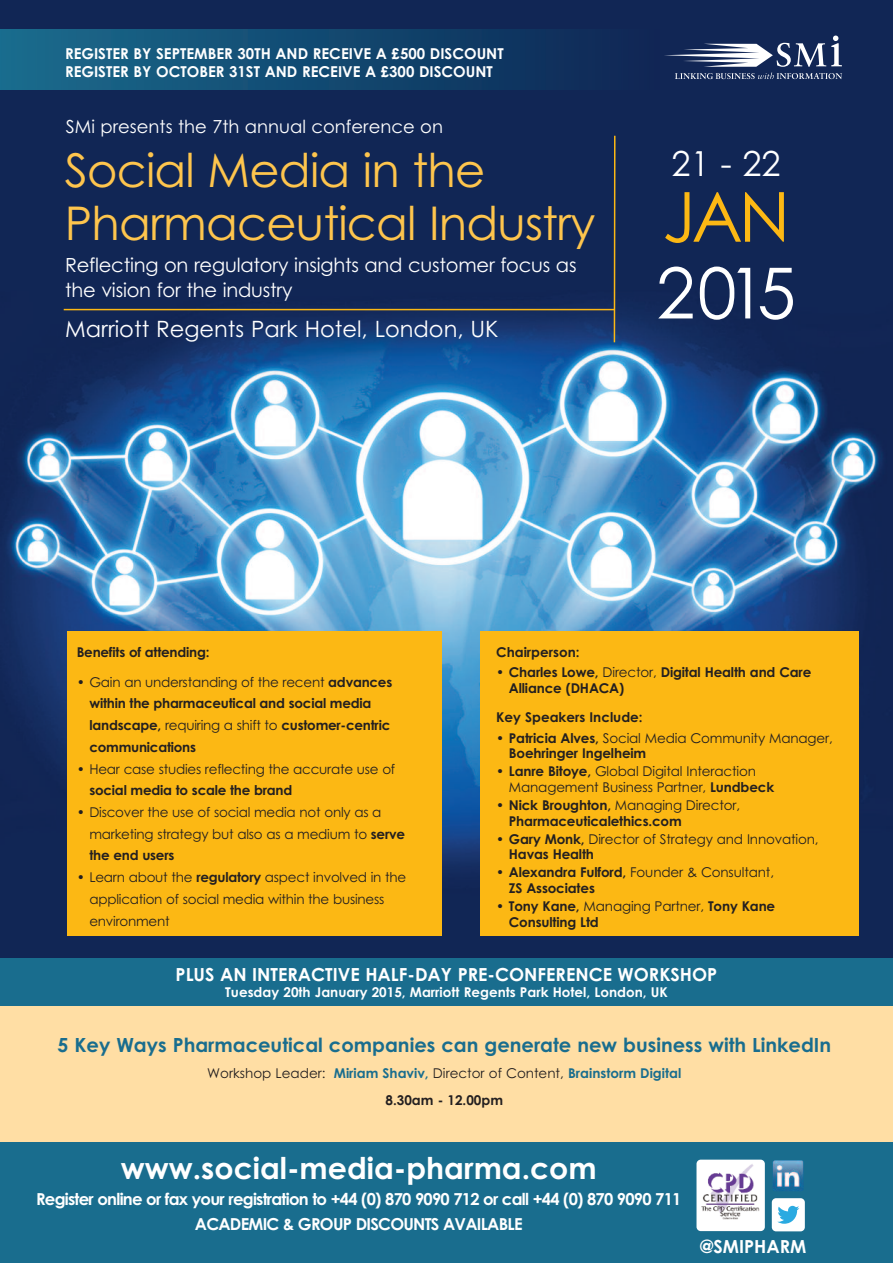
<style>
.page{position:relative;width:893px;height:1263px;background:#fff}
.page>*{position:absolute;margin:0;border:0;box-sizing:border-box;transform-origin:0 0}
.t1{font:70.5px "Century Gothic";color:#fff}
.t2{font:69px "Century Gothic";color:#fcb814}
.t3{font:46.5px/52.8px "Century Gothic";letter-spacing:-.015em;color:#fec54d}
.t4{font:34.5px "Century Gothic";color:#fff}
.t5{font:700 30px "Century Gothic";color:#fff}
.t6{font:22.5px "Century Gothic";color:#fff}
.t7{font:19.5px/25.5px "Century Gothic";letter-spacing:-.01em;color:#fff}
.t8{font:700 19.5px "Century Gothic";color:#196d8e}
.t9{font:700 18px "Century Gothic";color:#fff}
.t10{font:18px "Century Gothic";color:#fff}
.t11{font:700 16.5px/25.5px "Century Gothic";letter-spacing:-.045em;color:#fff;text-align:center}
.t12{font:700 15px/18px "Century Gothic";color:#fff}
.t13{font:700 13.5px/15.8px "Century Gothic";letter-spacing:-.01em;color:#231f20}
.t14{font:13.5px/21.8px "Century Gothic";letter-spacing:-.015em;color:#231f20}
.t15{font:700 13.5px "Century Gothic";color:#fff}
.s1{font-weight:400}
.s2{font-weight:700}
.s3{font-weight:700;color:#196d8e}
</style>
<div class="page">
<img style="left:0;top:0;width:893px;height:959px">
<img style="left:0;top:29px;width:659px;height:61px">
<div style="left:480px;top:631px;width:378px;height:305px;background:#fcb814"></div>
<div style="left:67px;top:631px;width:374px;height:305px;background:#fcb814"></div>
<div style="left:0;top:965px;width:893px;height:178px;background:#ffdea4"></div>
<div style="left:0;top:959px;width:893px;height:47px;background:#196d8e"></div>
<div style="left:0;top:1142px;width:893px;height:121px;background:#196d8e"></div>
<div style="left:696px;top:1159px;width:69px;height:72px;background:#fff;border-radius:4px"></div>
<img style="left:701px;top:1164px;width:59px;height:56px">
<div style="left:772px;top:1198px;width:33px;height:33px;background:#fff;border-radius:4px"></div>
<svg style="left:777px;top:1206px;width:22px;height:18px"></svg>
<img style="left:772px;top:1160px;width:32px;height:31px">
<hr style="left:64px;top:309px;width:551px;height:1px;background:#fcb814">
<hr style="left:614px;top:136px;width:1px;height:206px;background:#fcb814">
<svg style="left:675px;top:73px;width:167px;height:6px"></svg>
<svg style="left:664px;top:36px;width:178px;height:31px"></svg>
<p class="t12" style="left:65px;top:45px;width:440px">REGISTER BY SEPTEMBER 30TH AND RECEIVE A £500 DISCOUNT<br>REGISTER BY OCTOBER 31ST AND RECEIVE A £300 DISCOUNT</p>
<h3 class="t10" style="left:66px;top:117px;width:379px">SMi presents the 7th annual conference on</h3>
<h3 class="t3" style="left:65px;top:145px;width:532px">Social Media in the<br>Pharmaceutical Industry</h3>
<h3 class="t7" style="left:65px;top:252px;width:513px">Reflecting on regulatory insights and customer focus as the vision for the industry</h3>
<h3 class="t6" style="left:65px;top:316px;width:435px">Marriott Regents Park Hotel, London, UK</h3>
<h3 class="t4" style="left:672px;top:144px;width:110px">21 - 22</h3>
<h2 class="t2" style="left:662px;top:178px;width:129px">JAN</h2>
<h1 class="t1" style="left:656px;top:253px;width:141px">2015</h1>
<p class="t13" style="left:77px;top:644px;width:134px">Benefits of attending:</p>
<p class="t13" style="left:89px;top:671px;width:304px;line-height:21.8px;text-indent:-13px"><span class="s1">• Gain an understanding of the recent</span> advances within the pharmaceutical and social media landscape, <span class="s1">requiring a shift to</span> customer-centric communications</p>
<p class="t14" style="left:77px;top:758px;width:320px">• Hear case studies reflecting the accurate use of</p>
<p class="t13" style="left:89px;top:783px;width:204px">social media to scale the brand</p>
<p class="t14" style="left:89px;top:801px;width:317px;text-indent:-13px">• Discover the use of social media not only as a marketing strategy but also as a medium to <span class="s2">serve the end users</span></p>
<p class="t14" style="left:89px;top:866px;width:318px;text-indent:-13px">• Learn about the <span class="s2">regulatory</span> aspect involved in the application of social media within the business environment</p>
<p class="t13" style="left:496px;top:644px;width:85px">Chairperson:</p>
<p class="t13" style="left:509px;top:664px;width:304px;text-indent:-13px"><span class="s1">•</span> Charles Lowe, <span class="s1">Director,</span> Digital Health and Care<br>Alliance (DHACA)</p>
<p class="t13" style="left:496px;top:710px;width:148px">Key Speakers Include:</p>
<p class="t13" style="left:509px;top:730px;width:325px;text-indent:-13px"><span class="s1">•</span> Patricia Alves, <span class="s1">Social Media Community Manager,<br></span>Boehringer Ingelheim</p>
<p class="t14" style="left:509px;top:764px;width:267px;line-height:15.8px;text-indent:-13px"><span class="s2">• Lanre Bitoye,</span> Global Digital Interaction<br>Management Business Partner, <span class="s2">Lundbeck</span></p>
<p class="t13" style="left:509px;top:797px;width:233px;text-indent:-13px">• Nick Broughton, <span class="s1">Managing Director,<br></span>Pharmaceuticalethics.com</p>
<p class="t14" style="left:509px;top:831px;width:311px;line-height:15.8px;text-indent:-13px"><span class="s2">• Gary Monk,</span> Director of Strategy and Innovation,<br><span class="s2">Havas Health</span></p>
<p class="t13" style="left:509px;top:864px;width:267px;text-indent:-13px">• Alexandra Fulford, <span class="s1">Founder &amp; Consultant,<br></span>ZS Associates</p>
<p class="t13" style="left:509px;top:898px;width:268px;text-indent:-13px">• Tony Kane, <span class="s1">Managing Partner,</span> Tony Kane<br>Consulting Ltd</p>
<h3 class="t9" style="left:176px;top:964px;width:543px">PLUS AN INTERACTIVE HALF-DAY PRE-CONFERENCE WORKSHOP</h3>
<p class="t15" style="left:225px;top:985px;width:444px">Tuesday 20th January 2015, Marriott Regents Park Hotel, London, UK</p>
<h3 class="t8" style="left:58px;top:1034px;width:775px">5 Key Ways Pharmaceutical companies can generate new business with LinkedIn</h3>
<p class="t14" style="left:207px;top:1060px;width:475px;line-height:27px;text-align:center">Workshop Leader: <span class="s3">Miriam Shaviv,</span> Director of Content, <span class="s3">Brainstorm Digital<br></span><span class="s2">8.30am - 12.00pm</span></p>
<h3 class="t5" style="left:121px;top:1151px;width:477px">www.social-media-pharma.com</h3>
<p class="t11" style="left:36px;top:1186px;width:647px">Register online or fax your registration to +44 (0) 870 9090 712 or call +44 (0) 870 9090 711<br>ACADEMIC &amp; GROUP DISCOUNTS AVAILABLE</p>
<h3 class="t9" style="left:700px;top:1236px;width:108px">@SMIPHARM</h3>
</div>
